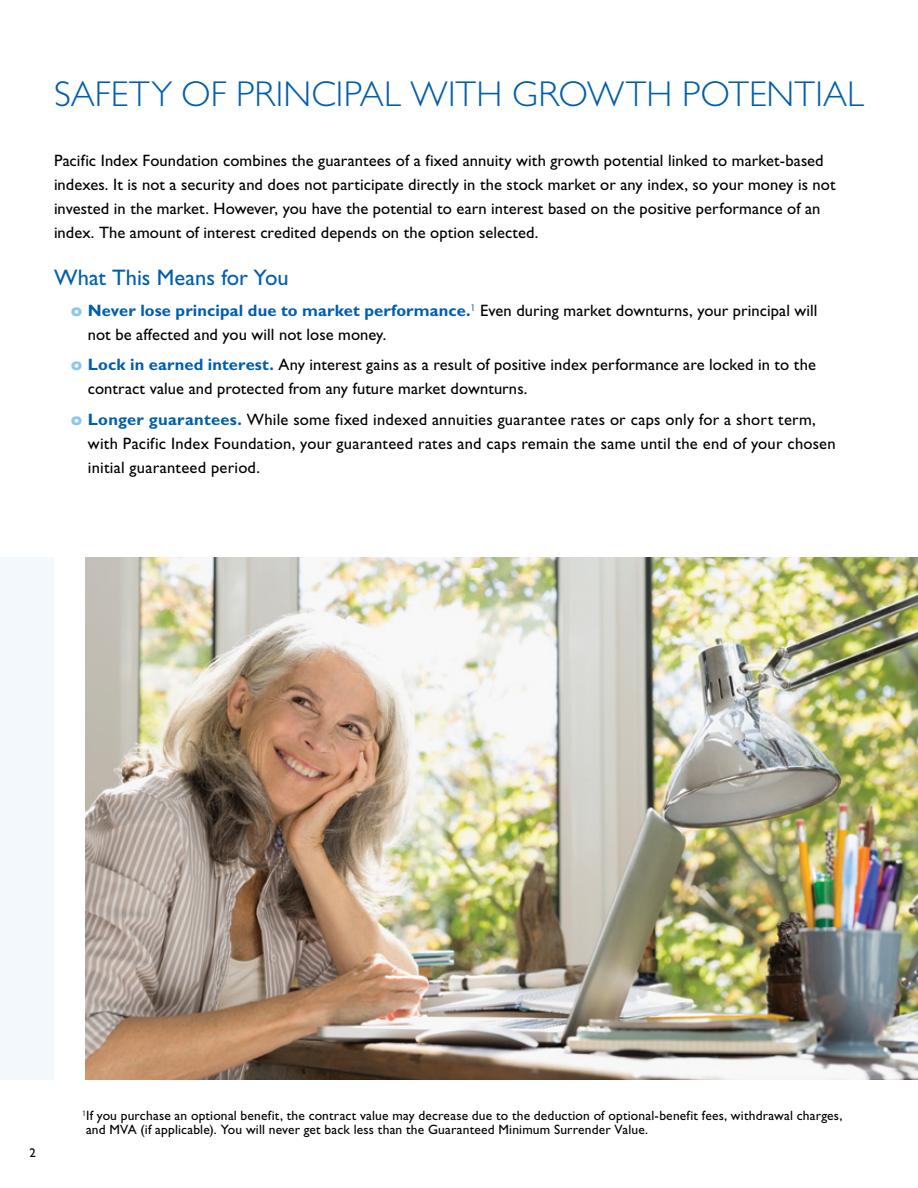
<style>
.page{position:relative;width:918px;height:1188px;background:#fff}
.page>*{position:absolute;margin:0;border:0;box-sizing:border-box;transform-origin:0 0}
.t1{font:300 36px "Gill Sans Std";letter-spacing:.005em;color:#005ead}
.Subhead{font:22.5px "Gill Sans Std";color:#005ead}
.t2{font:16.5px/24px "Gill Sans Std";letter-spacing:.005em;color:#000}
.Disclosure{font:13.5px/14.2px "Gill Sans Std";letter-spacing:.015em;color:#000}
.t3{font:12.75px "Gill Sans Std";color:#000}
.s1{font-family:"Futura Std";font-weight:700;color:#8bc7ed}
.s2{font-weight:700;color:#005ead}
</style>
<div class="page">
<img style="left:85px;top:557px;width:833px;height:523px">
<div style="left:0;top:557px;width:54px;height:523px;background:#f3f8fd"></div>
<p class="t1" style="left:54px;top:73px;width:812px">SAFETY OF PRINCIPAL WITH GROWTH POTENTIAL</p>
<p class="t2" style="left:54px;top:148px;width:783px">Pacific Index Foundation combines the guarantees of a fixed annuity with growth potential linked to market-based indexes. It is not a security and does not participate directly in the stock market or any index, so your money is not invested in the market. However, you have the potential to earn interest based on the positive performance of an index. The amount of interest credited depends on the option selected.</p>
<p class="Subhead" style="left:54px;top:264px;width:236px">What This Means for You</p>
<p class="t2" style="left:88px;top:298px;width:731px;text-indent:-17px"><span class="s1">o</span> <span class="s2">Never lose principal due to market performance.</span><sup>1</sup> Even during market downturns, your principal will not be affected and you will not lose money.</p>
<p class="t2" style="left:88px;top:353px;width:730px;text-indent:-17px"><span class="s1">o</span> <span class="s2">Lock in earned interest.</span> Any interest gains as a result of positive index performance are locked in to the contract value and protected from any future market downturns.</p>
<p class="t2" style="left:88px;top:408px;width:749px;text-indent:-17px"><span class="s1">o</span> <span class="s2">Longer guarantees.</span> While some fixed indexed annuities guarantee rates or caps only for a short term, with Pacific Index Foundation, your guaranteed rates and caps remain the same until the end of your chosen initial guaranteed period.</p>
<p class="t3" style="left:29px;top:1146px;width:8px">2</p>
<p class="Disclosure" style="left:82px;top:1108px;width:762px"><sup>1</sup>If you purchase an optional benefit, the contract value may decrease due to the deduction of optional-benefit fees, withdrawal charges, and MVA (if applicable). You will never get back less than the Guaranteed Minimum Surrender Value.</p>
</div>
